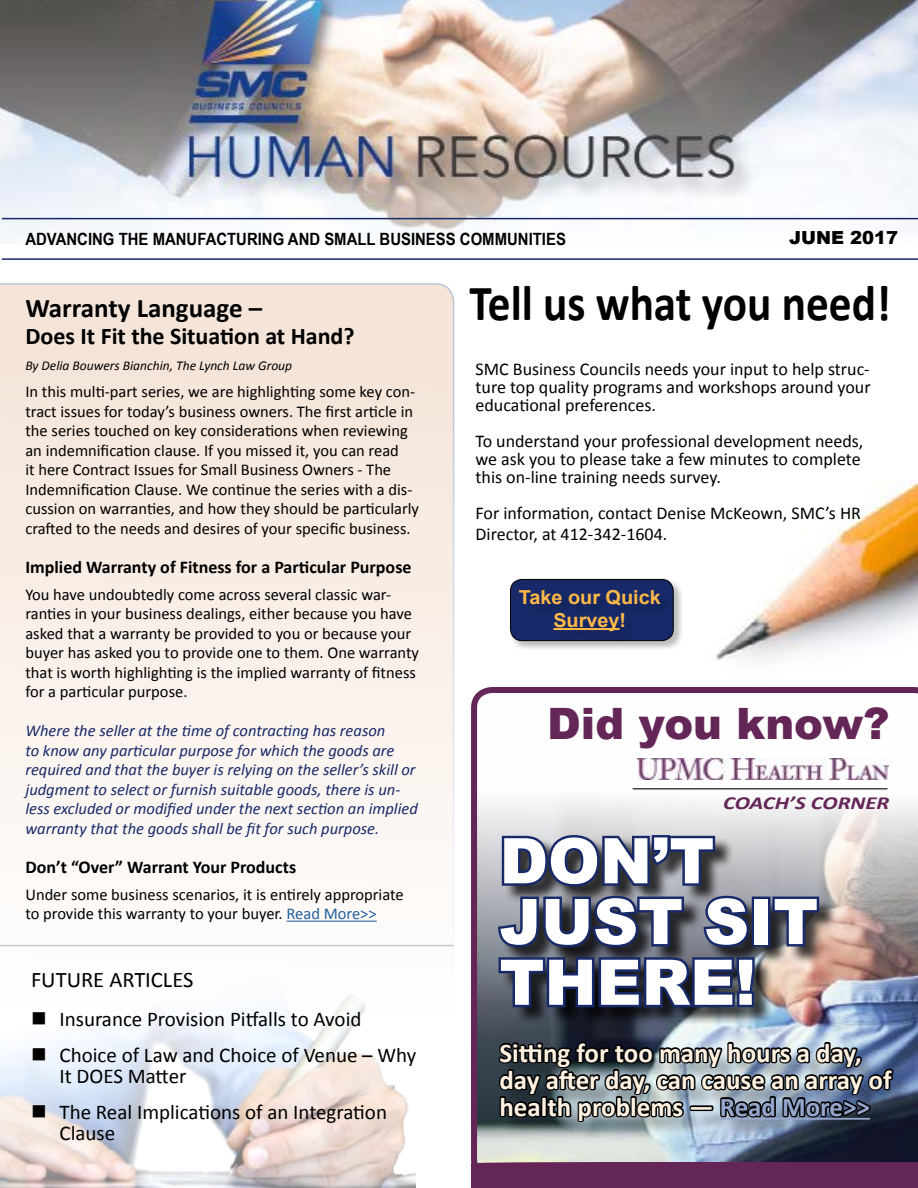
<style>
.page{position:relative;width:918px;height:1188px;background:#fff}
.page>*{position:absolute;margin:0;border:0;box-sizing:border-box;transform-origin:0 0}
.t1{font:900 63px/60.8px "Arial";color:#fff}
.t2{font:700 50.7px "Calibri";color:#000;scale:.89 1}
.t3{font:900 43.35px "Arial";color:#642557}
.t4{font:700 27px/27px "Calibri";color:#fff2e1}
.t5{font:700 27px "Calibri";color:#000}
.t6{font:700 24px "Calibri";color:#000}
.t7{font:22.2px "Calibri";color:#000}
.t8{font:21px/21px "Calibri";color:#000}
.t9{font:700 19.2px/23.1px "Arial";color:#fdb948;text-align:center}
.t10{font:italic 700 18.45px "Calibri";color:#642557;scale:1.24 1}
.t11{font:18px/18px "Calibri";color:#000}
.t12{font:700 18px "Calibri";color:#000}
.t13{font:900 18px "Arial";color:#000}
.t14{font:700 16.95px "Arial Narrow";color:#000;scale:1.07 1}
.t15{font:16.5px/19.5px "Calibri";color:#000}
.t16{font:italic 16.5px/19.5px "Calibri";color:#172969}
.t17{font:italic 13.5px "Calibri";color:#000}
.s1{color:#215e9e}
.s2{color:#96a7ce}
</style>
<div class="page">
<svg style="left:0;top:283px;width:454px;height:905px"></svg>
<img style="left:716px;top:480px;width:202px;height:180px">
<img style="left:0;top:0;width:918px;height:243px">
<hr style="left:2px;top:218px;width:916px;height:1px;background:#172969">
<hr style="left:2px;top:258px;width:916px;height:2px;background:#172969">
<div style="left:509px;top:578px;width:174px;height:72px;background:#000;opacity:.27"></div>
<div style="left:511px;top:579px;width:162px;height:62px;background:#172969;border-radius:12px"></div>
<div style="left:510px;top:579px;width:164px;height:62px;border:1px solid #000;border-radius:12px"></div>
<div style="left:523px;top:592px;width:148px;height:50px;background:#162867"></div>
<hr style="left:553px;top:628px;width:67px;height:2px;background:#fdb948">
<div style="left:471px;top:1181px;width:447px;height:7px;background:#642557"></div>
<img style="left:0;top:920px;width:415px;height:268px">
<hr style="left:287px;top:921px;width:90px;height:1px;background:#215e9e">
<img style="left:471px;top:687px;width:447px;height:494px">
<hr style="left:0;top:945px;width:454px;height:1px;background:#000">
<p class="t14" style="left:25px;top:227px;width:507px">ADVANCING THE MANUFACTURING AND SMALL BUSINESS COMMUNITIES</p>
<p class="t13" style="left:789px;top:225px;width:111px">JUNE 2017</p>
<h3 class="t5" style="left:25px;top:291px;width:238px">Warranty Language –</h3>
<h3 class="t6" style="left:25px;top:321px;width:331px">Does It Fit the Situation at Hand?</h3>
<p class="t17" style="left:25px;top:357px;width:268px">By Delia Bouwers Bianchin, The Lynch Law Group</p>
<p class="t15" style="left:25px;top:382px;width:395px">In this multi-part series, we are highlighting some key con&shy;tract issues for today’s business owners. The first article in the series touched on key considerations when reviewing an indemnification clause. If you missed it, you can read<br>it here Contract Issues for Small Business Owners - The Indemnification Clause. We continue the series with a dis&shy;cussion on warranties, and how they should be particularly crafted to the needs and desires of your specific business.</p>
<p class="t12" style="left:25px;top:555px;width:388px">Implied Warranty of Fitness for a Particular Purpose</p>
<p class="t15" style="left:25px;top:585px;width:395px">You have undoubtedly come across several classic war&shy;ranties in your business dealings, either because you have asked that a warranty be provided to you or because your buyer has asked you to provide one to them. One warranty that is worth highlighting is the implied warranty of fitness for a particular purpose.</p>
<p class="t16" style="left:25px;top:720px;width:394px">Where the seller at the time of contracting has reason<br>to know any particular purpose for which the goods are required and that the buyer is relying on the seller’s skill or judgment to select or furnish suitable goods, there is un&shy;less excluded or modified under the next section an implied warranty that the goods shall be fit for such purpose.</p>
<p class="t12" style="left:25px;top:855px;width:272px">Don’t “Over” Warrant Your Products</p>
<p class="t15" style="left:25px;top:885px;width:380px">Under some business scenarios, it is entirely appropriate to provide this warranty to your buyer. <span class="s1">Read More&gt;&gt;</span></p>
<h3 class="t7" style="left:31px;top:965px;width:164px">FUTURE ARTICLES</h3>
<p class="t8" style="left:31px;top:1008px;width:332px">■ Insurance Provision Pitfalls to Avoid</p>
<p class="t8" style="left:60px;top:1044px;width:358px;text-indent:-28px">■ Choice of Law and Choice of Venue – Why<br>It DOES Matter</p>
<p class="t8" style="left:60px;top:1101px;width:329px;line-height:21.6px;text-indent:-28px">■ The Real Implications of an Integration<br>Clause</p>
<h2 class="t2" style="left:469px;top:270px;width:475px">Tell us what you need!</h2>
<p class="t11" style="left:476px;top:360px;width:397px;text-align:justify">SMC Business Councils needs your input to help struc&shy;ture top quality programs and workshops around your educational preferences.</p>
<p class="t11" style="left:476px;top:432px;width:389px">To understand your professional development needs, we ask you to please take a few minutes to complete this on-line training needs survey.</p>
<p class="t11" style="left:476px;top:502px;width:387px;line-height:21px">For information, contact Denise McKeown, SMC’s HR<br>Director, at 412-342-1604.</p>
<p class="t9" style="left:519px;top:586px;width:143px">Take our Quick<br>Survey!</p>
<h3 class="t3" style="left:547px;top:692px;width:344px">Did you know?</h3>
<p class="t10" style="left:723px;top:791px;width:136px">COACH’S CORNER</p>
<h1 class="t1" style="left:500px;top:829px;width:320px">DON’T<br>JUST SIT<br>THERE!</h1>
<h3 class="t4" style="left:500px;top:1039px;width:394px">Sitting for too many hours a day, day after day, can cause an array of health problems — <span class="s2">Read More&gt;&gt;</span></h3>
</div>
